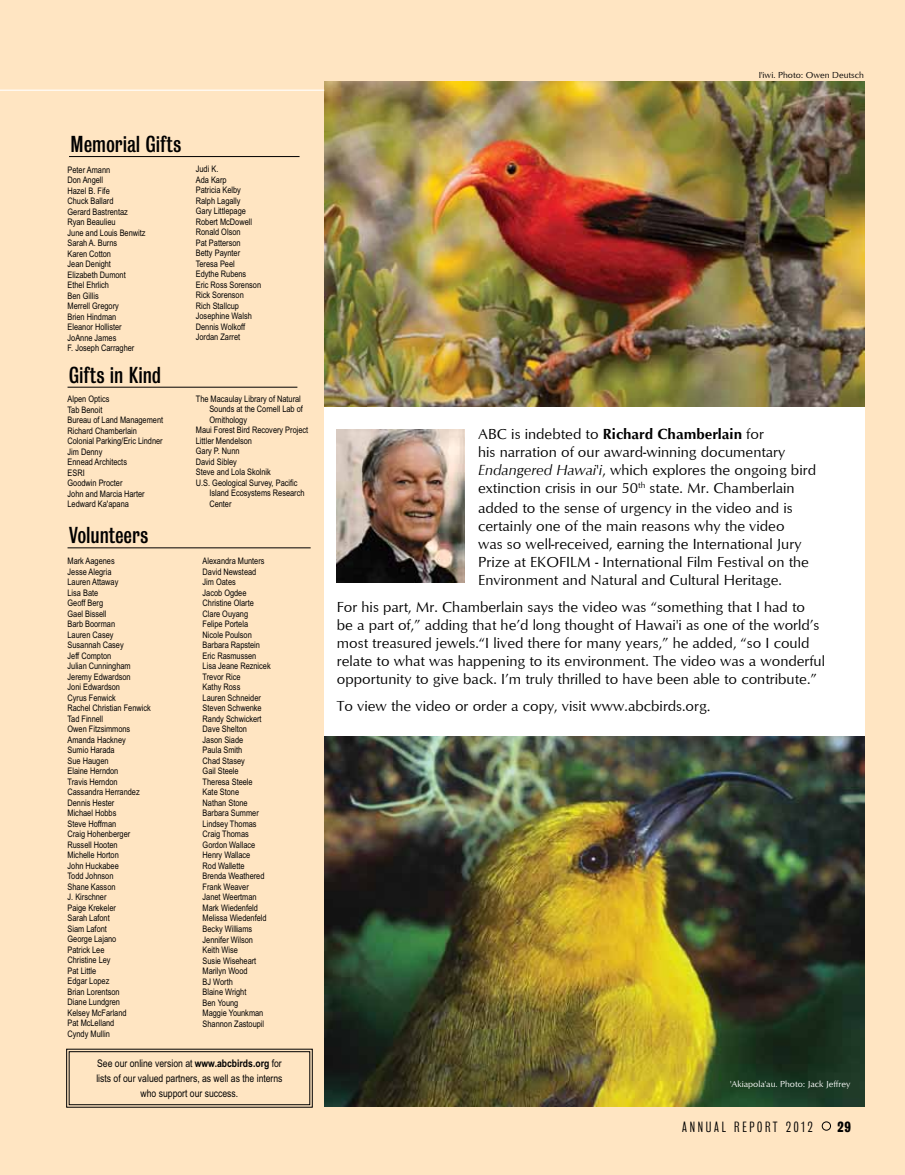
<style>
.page{position:relative;width:905px;height:1175px;background:#fff}
.page>*{position:absolute;margin:0;border:0;box-sizing:border-box;transform-origin:0 0}
.t1{font:21px "Bureau Grotesque Three Three";letter-spacing:.025em;color:#000}
.t2{font:15px/18px "Optimum";color:#000}
.t3{font:13.5px "Bureau Grotesque Three One";letter-spacing:.2em;color:#000}
.t4{font:13.5px "Bureau Grotesque Three Seven";color:#000}
.t5{font:10.5px/15px "Arial Narrow CE";color:#000;text-align:center}
.t6{font:9px/10.5px "Arial Narrow CE";color:#000}
.t7{font:9px "Optimum";color:#fff}
.t8{font:9px "Optimum";color:#000}
.s1{font-weight:700}
.s2{font-style:italic}
.s3{font-family:"Adobe Garamond Pro"}
</style>
<div class="page">
<div style="left:0;top:0;width:904px;height:1174px;background:#ffe5c2"></div>
<div style="left:324px;top:406px;width:540px;height:334px;background:#fff"></div>
<svg style="left:821px;top:1121px;width:10px;height:9px"></svg>
<hr style="left:69px;top:156px;width:230px;height:1px;background:#000">
<hr style="left:68px;top:547px;width:242px;height:1px;background:#000">
<img style="left:336px;top:429px;width:128px;height:153px">
<hr style="left:68px;top:387px;width:229px;height:1px;background:#000">
<img style="left:324px;top:81px;width:540px;height:325px">
<hr style="left:0;top:89px;width:324px;height:2px;background:#fff8ef">
<svg style="left:66px;top:1048px;width:247px;height:59px"></svg>
<div style="left:69px;top:1051px;width:241px;height:54px;border:1px solid #000"></div>
<img style="left:324px;top:736px;width:540px;height:370px">
<h1 class="t1" style="left:70px;top:132px;width:112px">Memorial Gifts</h1>
<p class="t6" style="left:68px;top:164px;width:79px">Peter Amann<br>Don Angell<br>Hazel B. Fife<br>Chuck Ballard<br>Gerard Bastrentaz<br>Ryan Beaulieu<br>June and Louis Benwitz<br>Sarah A. Burns<br>Karen Cotton<br>Jean Denight<br>Elizabeth Dumont<br>Ethel Ehrlich<br>Ben Gillis<br>Merrell Gregory<br>Brien Hindman<br>Eleanor Hollister<br>JoAnne James<br>F. Joseph Carragher</p>
<h1 class="t1" style="left:69px;top:363px;width:93px">Gifts in Kind</h1>
<p class="t6" style="left:68px;top:393px;width:97px">Alpen Optics<br>Tab Benoit<br>Bureau of Land Management<br>Richard Chamberlain<br>Colonial Parking/Eric Lindner<br>Jim Denny<br>Ennead Architects<br>ESRI<br>Goodwin Procter<br>John and Marcia Harter<br>Ledward Ka'apana</p>
<h1 class="t1" style="left:69px;top:523px;width:81px">Volunteers</h1>
<p class="t6" style="left:196px;top:164px;width:67px">Judi K.<br>Ada Karp<br>Patricia Kelby<br>Ralph Lagally<br>Gary Littlepage<br>Robert McDowell<br>Ronald Olson<br>Pat Patterson<br>Betty Paynter<br>Teresa Peel<br>Edythe Rubens<br>Eric Ross Sorenson<br>Rick Sorenson<br>Rich Stallcup<br>Josephine Walsh<br>Dennis Wolkoff<br>Jordan Zarret</p>
<p class="t6" style="left:196px;top:393px;width:107px">The Macaulay Library of Natural</p>
<p class="t6" style="left:209px;top:404px;width:95px">Sounds at the Cornell Lab of</p>
<p class="t6" style="left:209px;top:414px;width:39px">Ornithology</p>
<p class="t6" style="left:196px;top:425px;width:114px">Maui Forest Bird Recovery Project</p>
<p class="t6" style="left:196px;top:435px;width:58px">Littler Mendelson</p>
<p class="t6" style="left:196px;top:446px;width:45px">Gary P. Nunn</p>
<p class="t6" style="left:196px;top:456px;width:43px">David Sibley</p>
<p class="t6" style="left:196px;top:467px;width:77px">Steve and Lola Skolnik</p>
<p class="t6" style="left:196px;top:477px;width:103px">U.S. Geological Survey, Pacific</p>
<p class="t6" style="left:209px;top:488px;width:97px">Island Ecosystems Research</p>
<p class="t6" style="left:209px;top:498px;width:24px">Center</p>
<p class="t6" style="left:68px;top:555px;width:85px">Mark Aagenes<br>Jesse Alegria<br>Lauren Attaway<br>Lisa Bate<br>Geoff Berg<br>Gael Bissell<br>Barb Boorman<br>Lauren Casey<br>Susannah Casey<br>Jeff Compton<br>Julian Cunningham<br>Jeremy Edwardson<br>Joni Edwardson<br>Cyrus Fenwick<br>Rachel Christian Fenwick<br>Tad Finnell<br>Owen Fitzsimmons<br>Amanda Hackney<br>Sumio Harada<br>Sue Haugen<br>Elaine Herndon<br>Travis Herndon<br>Cassandra Herrandez<br>Dennis Hester<br>Michael Hobbs<br>Steve Hoffman<br>Craig Hohenberger<br>Russell Hooten<br>Michelle Horton<br>John Huckabee<br>Todd Johnson<br>Shane Kasson<br>J. Kirschner<br>Paige Krekeler<br>Sarah Lafont<br>Siam Lafont<br>George Lajano<br>Patrick Lee<br>Christine Ley<br>Pat Little<br>Edgar Lopez<br>Brian Lorentson<br>Diane Lundgren<br>Kelsey McFarland<br>Pat McLelland<br>Cyndy Mullin</p>
<p class="t6" style="left:202px;top:556px;width:70px">Alexandra Munters<br>David Newstead<br>Jim Oates<br>Jacob Ogdee<br>Christine Olarte<br>Clare Ouyang<br>Felipe Portela<br>Nicole Poulson<br>Barbara Rapstein<br>Eric Rasmussen<br>Lisa Jeane Reznicek<br>Trevor Rice<br>Kathy Ross<br>Lauren Schneider<br>Steven Schwenke<br>Randy Schwickert<br>Dave Shelton<br>Jason Siade<br>Paula Smith<br>Chad Stasey<br>Gail Steele<br>Theresa Steele<br>Kate Stone<br>Nathan Stone<br>Barbara Summer<br>Lindsey Thomas<br>Craig Thomas<br>Gordon Wallace<br>Henry Wallace<br>Rod Wallette<br>Brenda Weathered<br>Frank Weaver<br>Janet Weertman<br>Mark Wiedenfeld<br>Melissa Wiedenfeld<br>Becky Williams<br>Jennifer Wilson<br>Keith Wise<br>Susie Wiseheart<br>Marilyn Wood<br>BJ Worth<br>Blaine Wright<br>Ben Young<br>Maggie Younkman<br>Shannon Zastoupil</p>
<p class="t5" style="left:96px;top:1056px;width:188px">See our online version at <span class="s1">www.abcbirds.org</span> for lists of our valued partners, as well as the interns who support our success.</p>
<p class="t8" style="left:758px;top:69px;width:107px">I'iwi. Photo: Owen Deutsch</p>
<h2 class="t2" style="left:478px;top:425px;width:339px">ABC is indebted to <span class="s1">Richard Chamberlain</span> for<br>his narration of our award-winning documentary <span class="s2">Endangered Hawai</span>'<span class="s2">i</span>, which explores the ongoing bird extinction crisis in our 50<sup>th</sup> state. Mr. Chamberlain</h2>
<p class="t2" style="left:478px;top:498px;width:332px">added to the sense of urgency in the video and is certainly one of the main reasons why the video was so well-received, earning the International Jury Prize at EKOFILM - International Film Festival on the Environment and Natural and Cultural Heritage.</p>
<p class="t2" style="left:337px;top:597px;width:489px">For his part, Mr. Chamberlain says the video was “something that I had to<br>be a part of,” adding that he’d long thought of Hawai'i as one of the world’s most treasured jewels.“I lived there for many years,” he added‚ “so I could relate to what was happening to its environment. The video was a wonderful opportunity to give back. I’m truly thrilled to have been able to contribute.”</p>
<h2 class="t2" style="left:337px;top:696px;width:375px">To view the video or order a copy, visit www.abcbirds.org<span class="s3">.</span></h2>
<p class="t7" style="left:730px;top:1078px;width:122px">'Akiapola'au. Photo: Jack Jeffrey</p>
<h3 class="t3" style="left:682px;top:1119px;width:132px">ANNUAL REPORT 2012</h3>
<h3 class="t4" style="left:837px;top:1118px;width:15px">29</h3>
</div>
